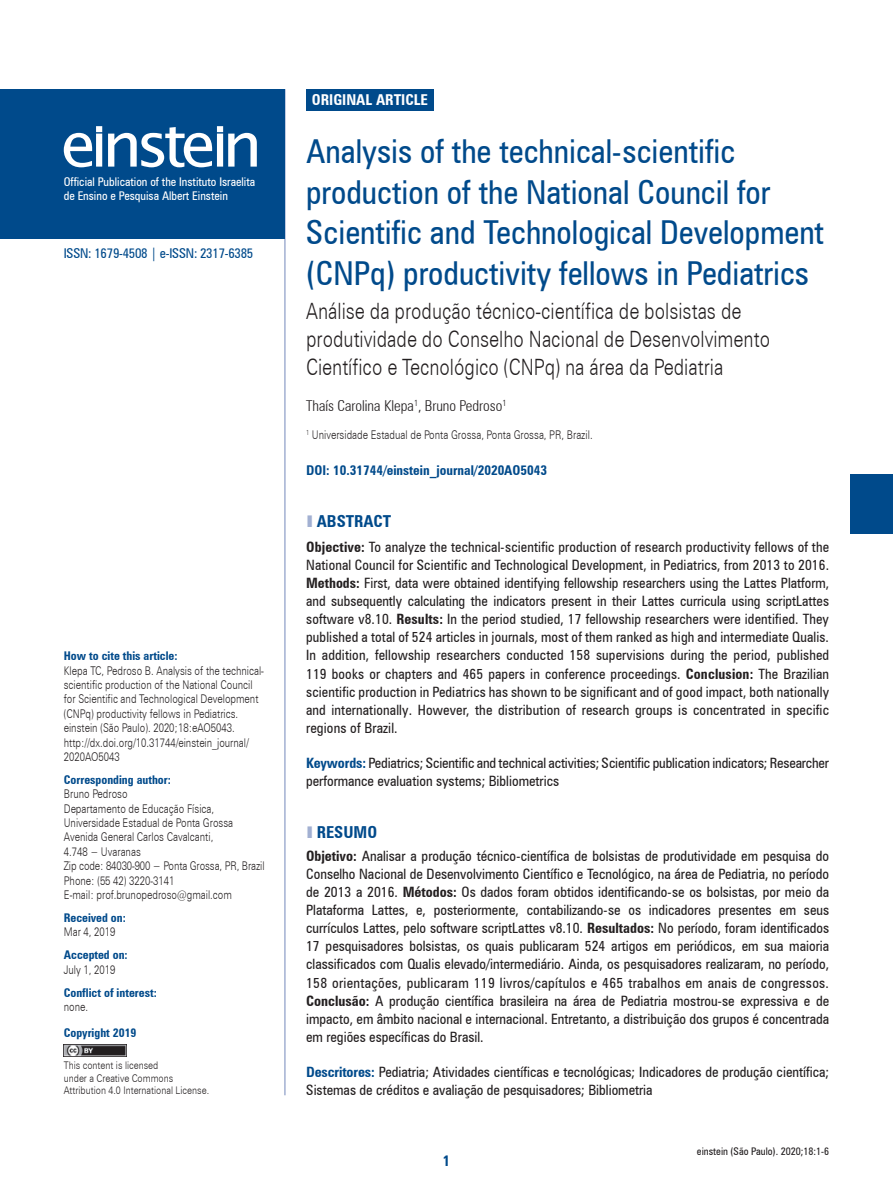
<style>
.page{position:relative;width:893px;height:1191px;background:#fff}
.page>*{position:absolute;margin:0;border:0;box-sizing:border-box;transform-origin:0 0}
.t1{font:condensed 33px/40.5px "Zurich BT";color:#004a8b}
.t2{font:300 22.5px/27.9px "Zurich BT";color:#231f20;scale:.8 1}
.t3{font:700 condensed 16.5px "Zurich BT";color:#004a8b}
.t4{font:300 condensed 15px "Zurich BT";color:#231f20}
.t5{font:700 condensed 15px "Zurich BT";color:#fff}
.t6{font:700 condensed 15px "Zurich BT";color:#004a8b}
.t7{font:condensed 14.25px/18.1px "Zurich BT";color:#231f20;text-align:justify}
.t8{font:700 condensed 13.5px "Zurich BT";color:#004a8b}
.t9{font:condensed 13.5px "Zurich BT";letter-spacing:-.02em;color:#004a8b}
.t10{font:300 12px/14.4px "Zurich BT";color:#231f20;scale:.8 1}
.t11{font:700 condensed 12px "Zurich BT";color:#004a8b}
.t12{font:condensed 12px/14.4px "Zurich BT";color:#fff}
.t13{font:300 10.5px/12.6px "Zurich BT";color:#231f20;scale:.85 1}
.t14{font:condensed 10.5px "Zurich BT";color:#231f20}
.s1{color:#a2b0d2}
.s2{font-weight:700}
.s3{font-weight:700;color:#004a8b}
</style>
<div class="page">
<img style="left:64px;top:1044px;width:63px;height:12px">
<div style="left:306px;top:89px;width:128px;height:21px;background:#004a8b"></div>
<hr style="left:284px;top:89px;width:2px;height:1006px;background:#a2b0d2">
<div style="left:0;top:89px;width:284px;height:149px;background:#004a8b"></div>
<div style="left:850px;top:474px;width:43px;height:60px;background:#004a8b"></div>
<svg style="left:108px;top:126px;width:149px;height:41px"></svg>
<svg style="left:64px;top:126px;width:38px;height:41px"></svg>
<p class="t12" style="left:64px;top:174px;width:193px">Official Publication of the Instituto Israelita de Ensino e Pesquisa Albert Einstein</p>
<p class="t9" style="left:64px;top:245px;width:191px">ISSN: 1679-4508 | e-ISSN: 2317-6385</p>
<p class="t11" style="left:64px;top:648px;width:115px">How to cite this article:</p>
<p class="t10" style="left:64px;top:663px;width:252px">Klepa TC, Pedroso B. Analysis of the technical&shy;scientific production of the National Council for Scientific and Technological Development (CNPq) productivity fellows in Pediatrics. einstein (São Paulo). 2020;18:eAO5043. http://dx.doi.org/10.31744/einstein_journal/ 2020AO5043</p>
<p class="t11" style="left:64px;top:772px;width:109px">Corresponding author:</p>
<p class="t10" style="left:64px;top:786px;width:253px">Bruno Pedroso<br>Departamento de Educação Física,<br>Universidade Estadual de Ponta Grossa<br>Avenida General Carlos Cavalcanti,<br>4.748 − Uvaranas<br>Zip code: 84030-900 − Ponta Grossa, PR, Brazil<br>Phone: (55 42) 3220-3141<br>E-mail: prof.brunopedroso@gmail.com</p>
<p class="t11" style="left:64px;top:910px;width:64px">Received on:</p>
<p class="t10" style="left:64px;top:925px;width:66px">Mar 4, 2019</p>
<p class="t11" style="left:64px;top:947px;width:65px">Accepted on:</p>
<p class="t10" style="left:64px;top:962px;width:66px">July 1, 2019</p>
<p class="t11" style="left:64px;top:985px;width:95px">Conflict of interest:</p>
<p class="t10" style="left:64px;top:999px;width:32px">none.</p>
<p class="t11" style="left:64px;top:1025px;width:74px">Copyright 2019</p>
<p class="t13" style="left:64px;top:1058px;width:173px">This content is licensed<br>under a Creative Commons<br>Attribution 4.0 International License.</p>
<p class="t5" style="left:312px;top:91px;width:118px">ORIGINAL ARTICLE</p>
<h1 class="t1" style="left:306px;top:131px;width:519px">Analysis of the technical-scientific production of the National Council for Scientific and Technological Development (CNPq) productivity fellows in Pediatrics</h1>
<h2 class="t2" style="left:306px;top:297px;width:581px">Análise da produção técnico-científica de bolsistas de produtividade do Conselho Nacional de Desenvolvimento<br>Científico e Tecnológico (CNPq) na área da Pediatria</h2>
<p class="t4" style="left:306px;top:396px;width:202px">Thaís Carolina Klepa<sup>1</sup>, Bruno Pedroso<sup>1</sup></p>
<p class="t10" style="left:306px;top:427px;width:360px"><sup>1</sup> Universidade Estadual de Ponta Grossa, Ponta Grossa, PR, Brazil.</p>
<p class="t8" style="left:306px;top:462px;width:243px">DOI: 10.31744/einstein_journal/2020AO5043</p>
<p class="t3" style="left:306px;top:511px;width:86px"><span class="s1">❚</span> ABSTRACT</p>
<p class="t7" style="left:306px;top:537px;width:524px"><span class="s2">Objective:</span> To analyze the technical-scientific production of research productivity fellows of the National Council for Scientific and Technological Development, in Pediatrics, from 2013 to 2016.<br><span class="s2">Methods:</span> First, data were obtained identifying fellowship researchers using the Lattes Platform, and subsequently calculating the indicators present in their Lattes curricula using scriptLattes software v8.10. <span class="s2">Results:</span> In the period studied, 17 fellowship researchers were identified. They published a total of 524 articles in journals, most of them ranked as high and intermediate Qualis.<br>In addition, fellowship researchers conducted 158 supervisions during the period, published 119 books or chapters and 465 papers in conference proceedings. <span class="s2">Conclusion:</span> The Brazilian scientific production in Pediatrics has shown to be significant and of good impact, both nationally and internationally. However, the distribution of research groups is concentrated in specific regions of Brazil.</p>
<p class="t7" style="left:306px;top:754px;width:524px"><span class="s3">Keywords:</span> Pediatrics; Scientific and technical activities; Scientific publication indicators; Researcher performance evaluation systems; Bibliometrics</p>
<p class="t3" style="left:306px;top:822px;width:72px"><span class="s1">❚</span> RESUMO</p>
<p class="t7" style="left:306px;top:846px;width:524px"><span class="s2">Objetivo:</span> Analisar a produção técnico-científica de bolsistas de produtividade em pesquisa do Conselho Nacional de Desenvolvimento Científico e Tecnológico, na área de Pediatria, no período de 2013 a 2016. <span class="s2">Métodos:</span> Os dados foram obtidos identificando-se os bolsistas, por meio da Plataforma Lattes, e, posteriormente, contabilizando-se os indicadores presentes em seus currículos Lattes, pelo software scriptLattes v8.10. <span class="s2">Resultados:</span> No período, foram identificados 17 pesquisadores bolsistas, os quais publicaram 524 artigos em periódicos, em sua maioria classificados com Qualis elevado/intermediário. Ainda, os pesquisadores realizaram, no período, 158 orientações, publicaram 119 livros/capítulos e 465 trabalhos em anais de congressos.<br><span class="s2">Conclusão:</span> A produção científica brasileira na área de Pediatria mostrou-se expressiva e de impacto, em âmbito nacional e internacional. Entretanto, a distribuição dos grupos é concentrada em regiões específicas do Brasil.</p>
<p class="t7" style="left:306px;top:1062px;width:524px"><span class="s3">Descritores:</span> Pediatria; Atividades científicas e tecnológicas; Indicadores de produção científica;<br>Sistemas de créditos e avaliação de pesquisadores; Bibliometria</p>
<p class="t6" style="left:443px;top:1151px;width:9px">1</p>
<p class="t14" style="left:697px;top:1144px;width:134px">einstein (São Paulo). 2020;18:1-6</p>
</div>
